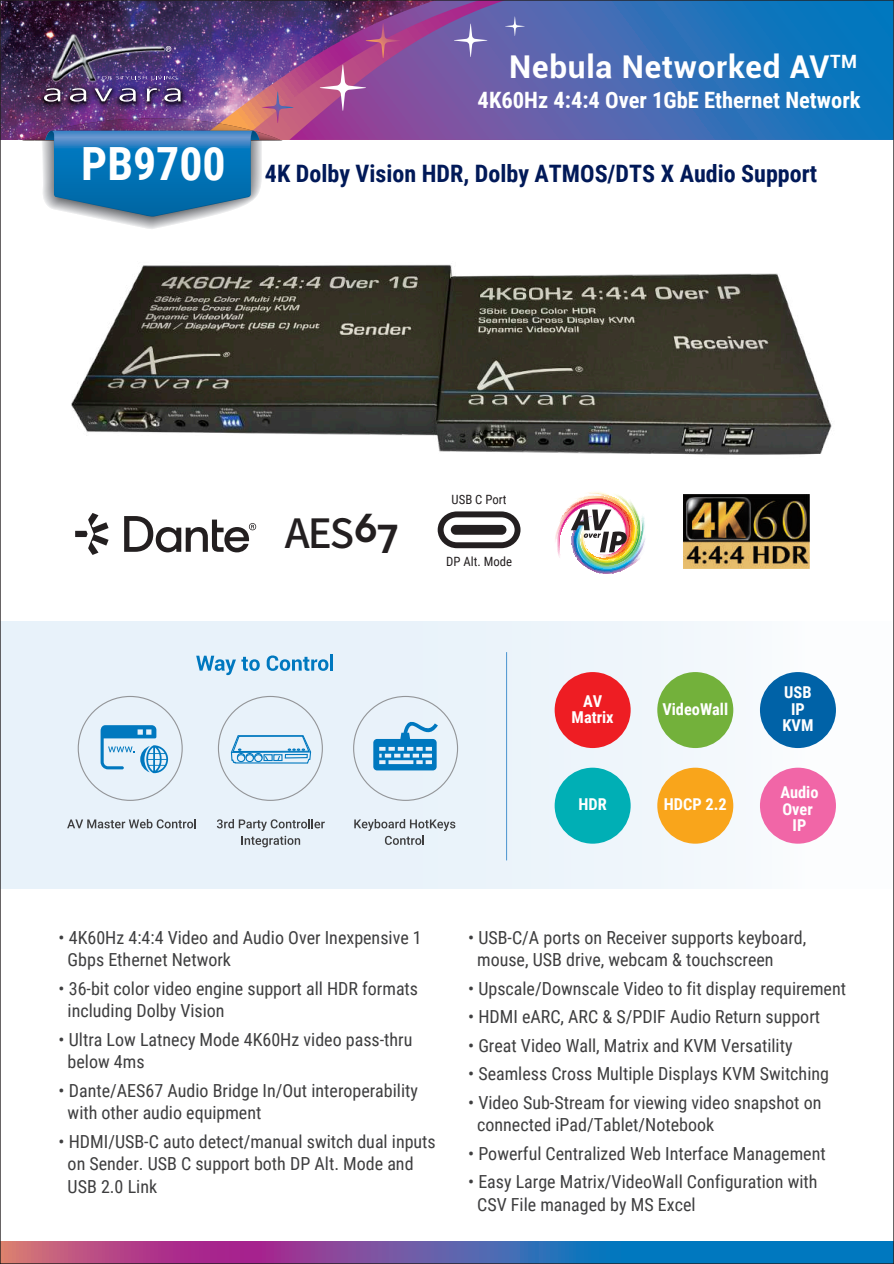
<style>
.page{position:relative;width:894px;height:1264px;background:#fff}
.page>*{position:absolute;margin:0;border:0;box-sizing:border-box;transform-origin:0 0}
.t1{font:500 40.2px "Noto Sans TC";color:#231f20}
.t2{font:700 31.35px "Roboto";letter-spacing:.025em;color:#fff}
.t3{font:700 24px "Roboto Condensed";color:#011958}
.t4{font:700 22.5px "Roboto Condensed";color:#fff}
.t5{font:18px/22.5px "Roboto Condensed";color:#3e3e3f}
.t6{font:700 16.35px/16.5px "Roboto Condensed";color:#fff;text-align:center}
.t7{font:12.75px "Roboto Condensed";color:#231f20}
.s1{font-size:45.75px;color:#fff}
.s2{font-family:"Outfit";font-weight:600}
</style>
<div class="page">
<svg style="left:2px;top:1241px;width:889px;height:20px;background:#5a5da5"></svg>
<div style="left:0;top:621px;width:891px;height:268px;background:linear-gradient(to right,#e2eef8,#f7fafc)"></div>
<img style="left:72px;top:264px;width:760px;height:191px">
<img style="left:2px;top:2px;width:196px;height:138px">
<svg style="left:198px;top:2px;width:43px;height:86px;background:#553e88"></svg>
<svg style="left:241px;top:2px;width:48px;height:86px;background:#5e4088"></svg>
<svg style="left:289px;top:2px;width:602px;height:138px;background:#4764ad"></svg>
<svg style="left:453px;top:23px;width:35px;height:35px"></svg>
<svg style="left:504px;top:16px;width:21px;height:20px"></svg>
<svg style="left:319px;top:23px;width:82px;height:88px;background:#9b4991"></svg>
<img style="left:44px;top:29px;width:126px;height:59px">
<svg style="left:98px;top:76px;width:48px;height:3px"></svg>
<svg style="left:152px;top:76px;width:24px;height:3px"></svg>
<svg style="left:166px;top:46px;width:5px;height:6px"></svg>
<div style="left:759px;top:672px;width:76px;height:76px;background:#0062a7;border-radius:50%"></div>
<div style="left:657px;top:672px;width:76px;height:76px;background:#73b13b;border-radius:50%"></div>
<div style="left:554px;top:672px;width:76px;height:76px;background:#ee1d23;border-radius:50%"></div>
<div style="left:554px;top:767px;width:76px;height:76px;background:#00afb5;border-radius:50%"></div>
<div style="left:657px;top:767px;width:76px;height:76px;background:#f9a51b;border-radius:50%"></div>
<div style="left:759px;top:767px;width:76px;height:76px;background:#f166a7;border-radius:50%"></div>
<svg style="left:196px;top:655px;width:64px;height:20px"></svg>
<svg style="left:266px;top:655px;width:62px;height:15px"></svg>
<hr style="left:330px;top:654px;width:3px;height:16px;background:#0078bf">
<svg style="left:354px;top:818px;width:101px;height:26px;background:#c9d1d7"></svg>
<svg style="left:373px;top:721px;width:65px;height:49px;background:#6cb0da"></svg>
<svg style="left:217px;top:818px;width:108px;height:29px;background:#c8d0d7"></svg>
<svg style="left:230px;top:734px;width:81px;height:30px;background:#a5cee8"></svg>
<svg style="left:67px;top:818px;width:129px;height:10px"></svg>
<svg style="left:101px;top:725px;width:67px;height:48px;background:#90c4e3"></svg>
<img style="left:683px;top:494px;width:126px;height:74px">
<img style="left:555px;top:492px;width:90px;height:82px">
<svg style="left:437px;top:511px;width:83px;height:37px"></svg>
<div style="left:450px;top:525px;width:56px;height:9px;background:#231f20;border-radius:5px"></div>
<svg style="left:88px;top:513px;width:20px;height:42px"></svg>
<div style="left:75px;top:530px;width:11px;height:7px;background:#231f20"></div>
<svg style="left:124px;top:516px;width:132px;height:36px"></svg>
<hr style="left:506px;top:652px;width:1px;height:208px;background:#4994d0">
<img style="left:22px;top:88px;width:272px;height:141px">
<h2 class="t2" style="left:509px;top:45px;width:349px">Nebula Networked AV<sup>TM</sup></h2>
<p class="t4" style="left:477px;top:84px;width:384px">4K60Hz 4:4:4 Over 1GbE Ethernet Network</p>
<h3 class="t3" style="left:81px;top:156px;width:737px"><span class="s1">PB9700</span> 4K Dolby Vision HDR, Dolby ATMOS/DTS X Audio Support</h3>
<h1 class="t1" style="left:285px;top:511px;width:115px">AES<sup>6</sup><span class="s2">7</span></h1>
<p class="t7" style="left:451px;top:490px;width:56px">USB C Port</p>
<p class="t7" style="left:446px;top:552px;width:67px">DP Alt. Mode</p>
<p class="t6" style="left:571px;top:691px;width:44px">AV<br>Matrix</p>
<p class="t6" style="left:662px;top:700px;width:67px">VideoWall</p>
<p class="t6" style="left:578px;top:795px;width:30px">HDR</p>
<p class="t6" style="left:663px;top:795px;width:64px">HDCP 2.2</p>
<p class="t6" style="left:782px;top:683px;width:32px">USB<br>IP<br>KVM</p>
<p class="t6" style="left:780px;top:783px;width:40px">Audio<br>Over<br>IP</p>
<p class="t5" style="left:68px;top:925px;width:355px;text-indent:-9px">• 4K60Hz 4:4:4 Video and Audio Over Inexpensive 1<br>Gbps Ethernet Network</p>
<p class="t5" style="left:68px;top:976px;width:352px;text-indent:-9px">• 36-bit color video engine support all HDR formats including Dolby Vision</p>
<p class="t5" style="left:68px;top:1027px;width:346px;text-indent:-9px">• Ultra Low Latnecy Mode 4K60Hz video pass-thru below 4ms</p>
<p class="t5" style="left:68px;top:1078px;width:352px;text-indent:-9px">• Dante/AES67 Audio Bridge In/Out interoperability with other audio equipment</p>
<p class="t5" style="left:68px;top:1129px;width:369px;text-indent:-9px">• HDMI/USB-C auto detect/manual switch dual inputs on Sender. USB C support both DP Alt. Mode and<br>USB 2.0 Link</p>
<p class="t5" style="left:477px;top:925px;width:331px;text-indent:-9px">• USB-C/A ports on Receiver supports keyboard, mouse, USB drive, webcam &amp; touchscreen</p>
<p class="t5" style="left:468px;top:976px;width:379px">• Upscale/Downscale Video to fit display requirement</p>
<p class="t5" style="left:468px;top:1004px;width:353px">• HDMI eARC, ARC &amp; S/PDIF Audio Return support</p>
<p class="t5" style="left:468px;top:1033px;width:326px">• Great Video Wall, Matrix and KVM Versatility</p>
<p class="t5" style="left:468px;top:1061px;width:362px">• Seamless Cross Multiple Displays KVM Switching</p>
<p class="t5" style="left:477px;top:1090px;width:346px;text-indent:-9px">• Video Sub-Stream for viewing video snapshot on connected iPad/Tablet/Notebook</p>
<p class="t5" style="left:468px;top:1141px;width:359px">• Powerful Centralized Web Interface Management</p>
<p class="t5" style="left:477px;top:1169px;width:342px;text-indent:-9px">• Easy Large Matrix/VideoWall Configuration with<br>CSV File managed by MS Excel</p>
</div>
